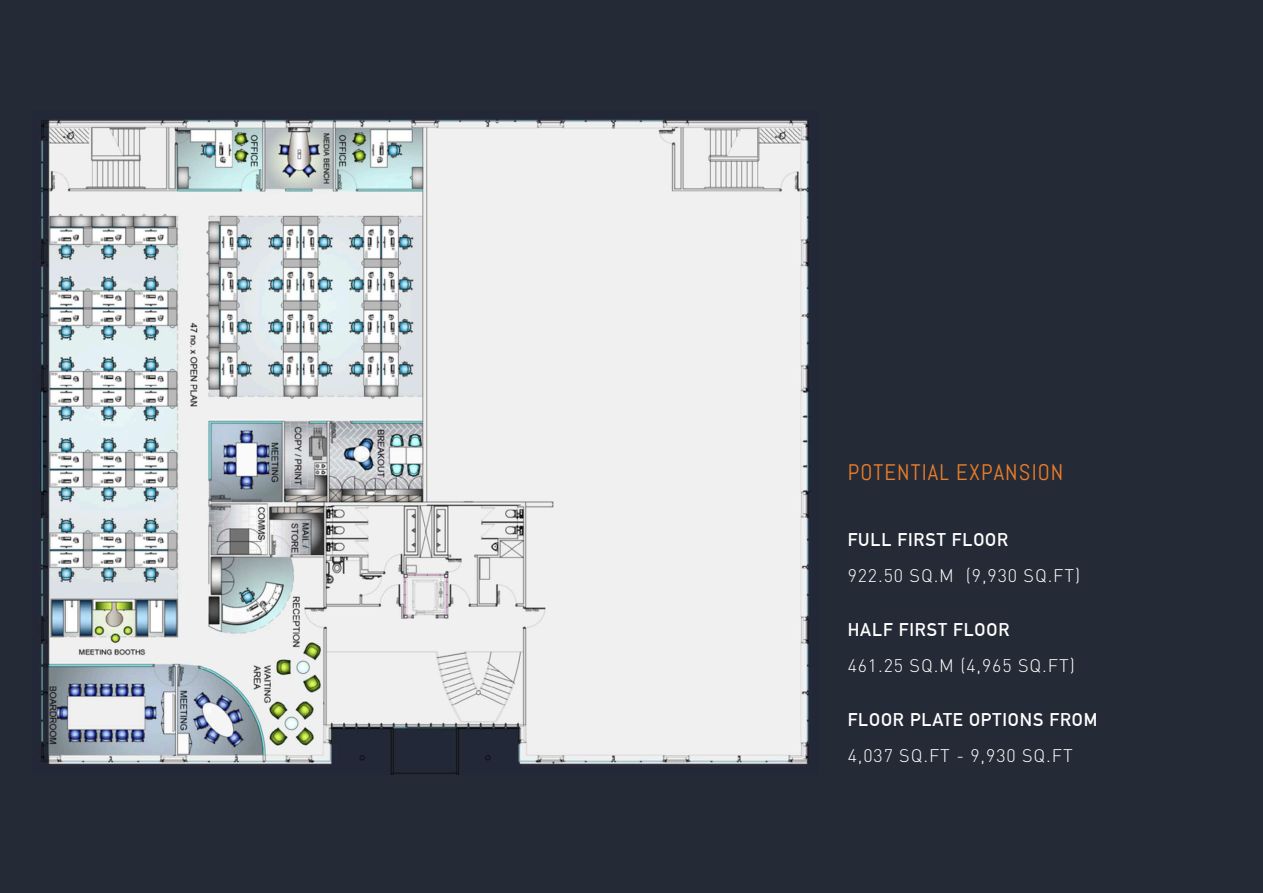
<style>
.page{position:relative;width:1263px;height:893px;background:#252b36}
.page>*{position:absolute;margin:0;border:0;box-sizing:border-box;transform-origin:0 0}
.t1{font:22.5px "Abel";letter-spacing:.05em;color:#ec7d2a}
.t2{font:300 18px "DIN";letter-spacing:.05em;color:#fff}
.t3{font:700 18px "DIN Alternate";letter-spacing:.05em;color:#fff}
</style>
<div class="page">
<img style="left:32px;top:110px;width:787px;height:664px">
<p class="t1" style="left:848px;top:458px;width:217px">POTENTIAL EXPANSION</p>
<p class="t3" style="left:848px;top:526px;width:162px">FULL FIRST FLOOR</p>
<p class="t2" style="left:848px;top:564px;width:234px">922.50 SQ.M (9,930 SQ.FT)</p>
<p class="t3" style="left:848px;top:616px;width:163px">HALF FIRST FLOOR</p>
<p class="t2" style="left:848px;top:654px;width:229px">461.25 SQ.M (4,965 SQ.FT)</p>
<p class="t3" style="left:848px;top:706px;width:251px">FLOOR PLATE OPTIONS FROM</p>
<p class="t2" style="left:848px;top:744px;width:227px">4,037 SQ.FT - 9,930 SQ.FT</p>
</div>
